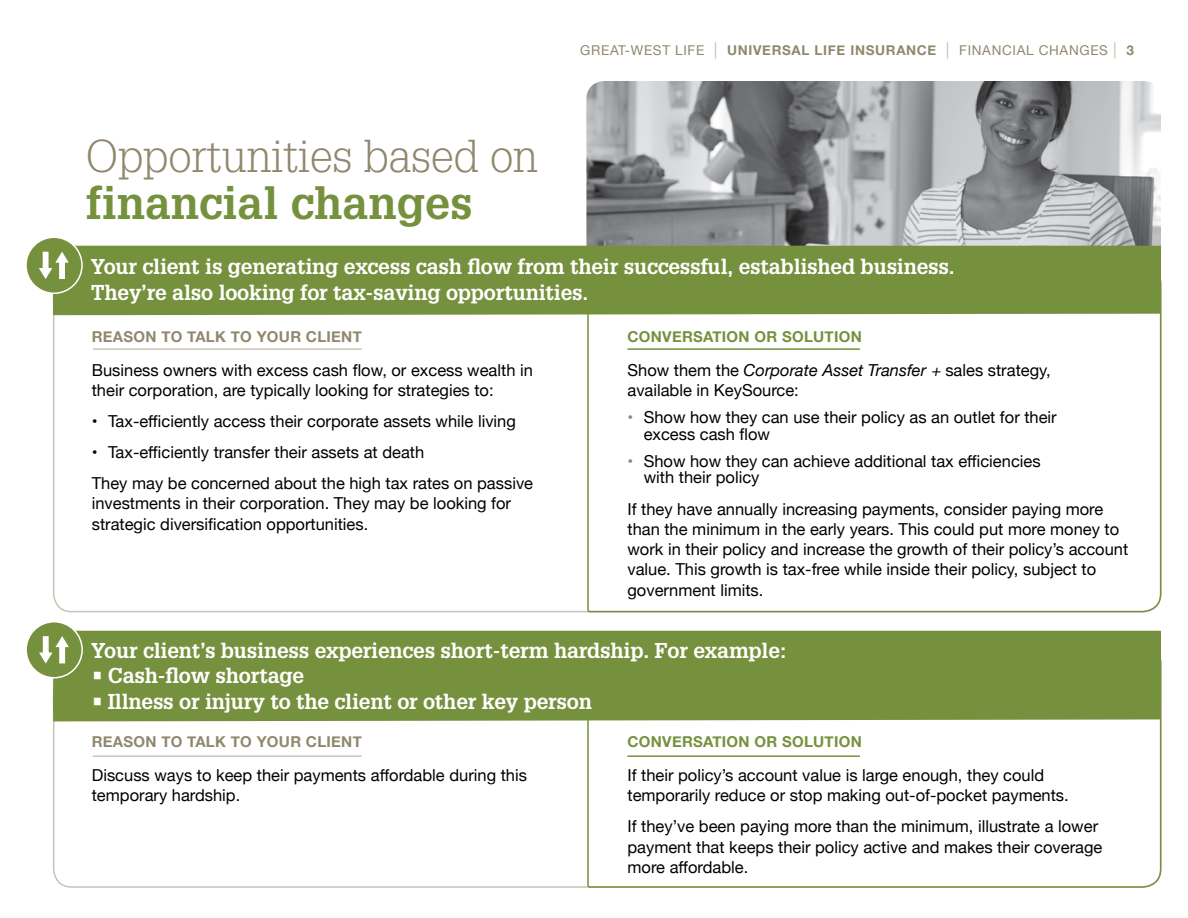
<style>
.page{position:relative;width:1188px;height:918px;background:#fff}
.page>*{position:absolute;margin:0;border:0;box-sizing:border-box;transform-origin:0 0}
.t1{font:300 45px "Glypha LT Std";color:#90886d}
.t2{font:700 45px "Glypha LT Std";color:#76913d}
.t3{font:700 21px/25.5px "Glypha LT Std";letter-spacing:-.01em;color:#fff}
.t4{font:16.5px/20.2px "Helvetica Neue";color:#000}
.t5{font:700 15px "Helvetica Neue";letter-spacing:.02em;color:#90886d}
.t6{font:700 15px "Helvetica Neue";letter-spacing:.02em;color:#76913d}
.t7{font:13.5px "Helvetica Neue";letter-spacing:.05em;color:#90886d}
.s1{font-size:16.5px;color:#c7c4b6}
.s2{font-weight:700}
.s3{font-style:italic}
.s4{font-weight:700;color:#90886d}
</style>
<div class="page">
<svg style="left:586px;top:659px;width:576px;height:229px"></svg>
<img style="left:586px;top:81px;width:575px;height:165px">
<svg style="left:586px;top:280px;width:576px;height:333px"></svg>
<div style="left:53px;top:246px;width:1108px;height:69px;background:#76913d"></div>
<div style="left:53px;top:631px;width:1108px;height:90px;background:#76913d"></div>
<hr style="left:93px;top:348px;width:269px;height:2px;background:#90886d">
<hr style="left:627px;top:348px;width:233px;height:2px;background:#76913d">
<div style="left:26px;top:237px;width:56px;height:56px;background:#76913d;border-radius:50%"></div>
<div style="left:25px;top:237px;width:58px;height:57px;border:2px solid #fff;border-radius:50%"></div>
<hr style="left:93px;top:755px;width:269px;height:2px;background:#90886d">
<hr style="left:627px;top:755px;width:233px;height:2px;background:#76913d">
<svg style="left:39px;top:251px;width:30px;height:28px"></svg>
<div style="left:26px;top:622px;width:56px;height:56px;background:#76913d;border-radius:50%"></div>
<div style="left:25px;top:621px;width:58px;height:58px;border:2px solid #fff;border-radius:50%"></div>
<svg style="left:39px;top:636px;width:30px;height:28px"></svg>
<p class="t7" style="left:580px;top:40px;width:555px">GREAT-WEST LIFE <span class="s1">|</span> <span class="s2">UNIVERSAL LIFE INSURANCE</span> <span class="s1">|</span> FINANCIAL CHANGES <span class="s1">|</span> <span class="s2">3</span></p>
<h1 class="t1" style="left:86px;top:131px;width:454px">Opportunities based on</h1>
<h1 class="t2" style="left:86px;top:175px;width:388px">financial changes</h1>
<p class="t3" style="left:91px;top:253px;width:865px">Your client is generating excess cash flow from their successful, established business.<br>They’re also looking for tax-saving opportunities.</p>
<p class="t5" style="left:92px;top:325px;width:272px">REASON TO TALK TO YOUR CLIENT</p>
<p class="t4" style="left:92px;top:361px;width:443px">Business owners with excess cash flow, or excess wealth in their corporation, are typically looking for strategies to:</p>
<p class="t4" style="left:92px;top:412px;width:426px">• Tax-efficiently access their corporate assets while living</p>
<p class="t4" style="left:92px;top:438px;width:443px;line-height:31px">• Tax-efficiently transfer their assets at death<br>They may be concerned about the high tax rates on passive</p>
<p class="t4" style="left:92px;top:494px;width:421px">investments in their corporation. They may be looking for strategic diversification opportunities.</p>
<p class="t6" style="left:627px;top:325px;width:236px">CONVERSATION OR SOLUTION</p>
<p class="t4" style="left:627px;top:361px;width:425px">Show them the <span class="s3">Corporate Asset Transfer +</span> sales strategy, available in KeySource:</p>
<p class="t4" style="left:644px;top:410px;width:415px;line-height:16.5px;text-indent:-16px"><span class="s4">•</span> Show how they can use their policy as an outlet for their excess cash flow</p>
<p class="t4" style="left:644px;top:454px;width:398px;line-height:16.5px;text-indent:-16px"><span class="s4">•</span> Show how they can achieve additional tax efficiencies with their policy</p>
<p class="t4" style="left:627px;top:499px;width:502px">If they have annually increasing payments, consider paying more than the minimum in the early years. This could put more money to work in their policy and increase the growth of their policy’s account value. This growth is tax-free while inside their policy, subject to government limits.</p>
<p class="t3" style="left:91px;top:637px;width:697px">Your client’s business experiences short-term hardship. For example:</p>
<p class="t3" style="left:91px;top:663px;width:214px">• Cash-flow shortage</p>
<p class="t3" style="left:91px;top:688px;width:502px">• Illness or injury to the client or other key person</p>
<p class="t5" style="left:92px;top:730px;width:272px">REASON TO TALK TO YOUR CLIENT</p>
<p class="t4" style="left:92px;top:766px;width:437px">Discuss ways to keep their payments affordable during this temporary hardship.</p>
<p class="t6" style="left:627px;top:730px;width:236px">CONVERSATION OR SOLUTION</p>
<p class="t4" style="left:627px;top:766px;width:443px">If their policy’s account value is large enough, they could temporarily reduce or stop making out-of-pocket payments.</p>
<p class="t4" style="left:627px;top:817px;width:476px">If they’ve been paying more than the minimum, illustrate a lower payment that keeps their policy active and makes their coverage more affordable.</p>
</div>
